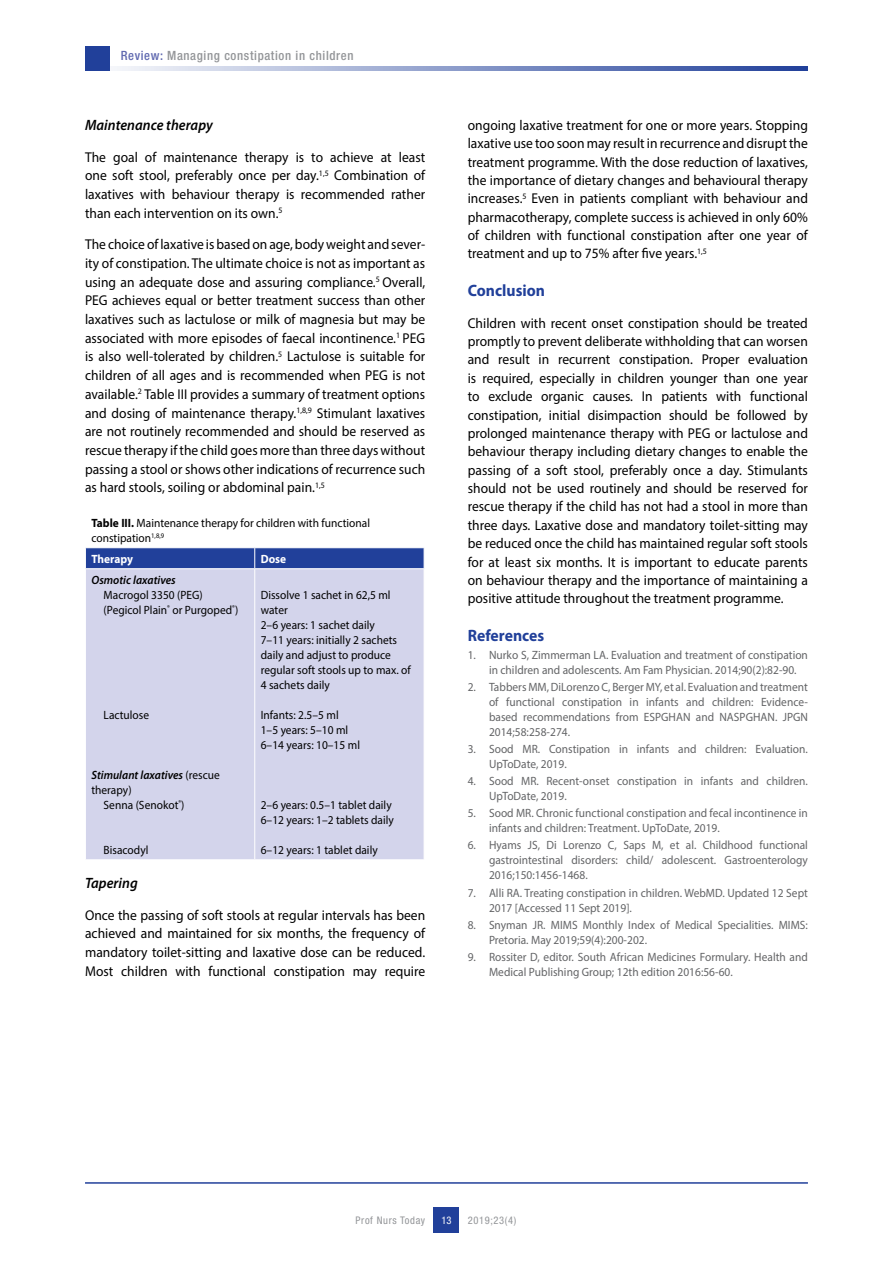
<style>
.page{position:relative;width:893px;height:1263px;background:#fff}
.page>*{position:absolute;margin:0;border:0;box-sizing:border-box;transform-origin:0 0}
.t1{font:700 16.5px "Myriad Pro";color:#21409a;scale:.95 1}
.t2{font:italic 600 15px "Myriad Pro";color:#000;scale:.95 1}
.t3{font:14.25px/18.5px "Myriad Pro";color:#000;text-align:justify;scale:.95 1}
.t4{font:500 condensed 12.75px "Helvetica Neue LT Std";letter-spacing:.05em;color:#939598}
.t5{font:12px/15px "Myriad Pro";color:#636466;scale:.95 1}
.t6{font:12px/15px "Myriad Pro";color:#000;scale:.95 1}
.t7{font:italic 600 12px "Myriad Pro";color:#000;scale:.95 1}
.t8{font:700 12px "Myriad Pro";color:#fff;scale:.95 1}
.t9{font:condensed 10.5px "Helvetica Neue LT Std";letter-spacing:.06em;color:#939598}
.t10{font:condensed 10.5px "Helvetica Neue LT Std";color:#fff}
.s1{color:#6069b0}
.s2{font-weight:700}
.s3{font-weight:400;font-style:normal}
</style>
<div class="page">
<svg style="left:109px;top:66px;width:699px;height:5px;background:#8a9ac9"></svg>
<div style="left:85px;top:47px;width:24px;height:24px;background:#21409a"></div>
<div style="left:434px;top:1208px;width:25px;height:25px;background:#21409a"></div>
<hr style="left:85px;top:1182px;width:723px;height:2px;background:#21409a">
<div style="left:86px;top:569px;width:338px;height:290px;background:#d3d4eb"></div>
<div style="left:85px;top:548px;width:340px;height:21px;background:#21409a"></div>
<hr style="left:85px;top:568px;width:170px;height:1px;background:#fff">
<hr style="left:255px;top:568px;width:169px;height:1px;background:#fff">
<hr style="left:254px;top:569px;width:1px;height:290px;background:#fff">
<p class="t4" style="left:121px;top:48px;width:234px"><span class="s1">Review:</span> Managing constipation in children</p>
<p class="t2" style="left:85px;top:116px;width:136px">Maintenance therapy</p>
<p class="t3" style="left:85px;top:147px;width:360px">The goal of maintenance therapy is to achieve at least one soft stool, preferably once per day.<sup>1,5</sup> Combination of laxatives with behaviour therapy is recommended rather than each intervention on its own.<sup>5</sup></p>
<p class="t3" style="left:85px;top:235px;width:360px">The choice of laxative is based on age, body weight and sever&shy;ity of constipation. The ultimate choice is not as important as using an adequate dose and assuring compliance.<sup>5</sup> Overall, PEG achieves equal or better treatment success than other laxatives such as lactulose or milk of magnesia but may be associated with more episodes of faecal incontinence.<sup>1</sup> PEG is also well-tolerated by children.<sup>5</sup> Lactulose is suitable for children of all ages and is recommended when PEG is not available.<sup>2</sup> Table III provides a summary of treatment options and dosing of maintenance therapy.<sup>1,8,9</sup> Stimulant laxatives are not routinely recommended and should be reserved as rescue therapy if the child goes more than three days without passing a stool or shows other indications of recurrence such as hard stools, soiling or abdominal pain.<sup>1,5</sup></p>
<p class="t6" style="left:91px;top:515px;width:295px"><span class="s2">Table III.</span> Maintenance therapy for children with functional constipation<sup>1,8,9</sup></p>
<p class="t8" style="left:91px;top:551px;width:46px">Therapy</p>
<p class="t8" style="left:261px;top:551px;width:28px">Dose</p>
<p class="t7" style="left:91px;top:572px;width:90px">Osmotic laxatives</p>
<p class="t6" style="left:104px;top:587px;width:143px">Macrogol 3350 (PEG) (Pegicol Plain<sup>®</sup> or Purgoped<sup>®</sup>)</p>
<p class="t6" style="left:261px;top:587px;width:159px">Dissolve 1 sachet in 62,5 ml water<br>2–6 years: 1 sachet daily<br>7–11 years: initially 2 sachets daily and adjust to produce regular soft stools up to max. of<br>4 sachets daily</p>
<p class="t6" style="left:261px;top:707px;width:106px">Infants: 2.5–5 ml<br>1–5 years: 5–10 ml<br>6–14 years: 10–15 ml</p>
<p class="t6" style="left:104px;top:707px;width:49px">Lactulose</p>
<p class="t7" style="left:91px;top:767px;width:137px">Stimulant laxatives <span class="s3">(rescue</span></p>
<p class="t6" style="left:91px;top:782px;width:44px">therapy)</p>
<p class="t6" style="left:104px;top:797px;width:87px">Senna (Senokot<sup>®</sup>)</p>
<p class="t6" style="left:104px;top:842px;width:49px">Bisacodyl</p>
<p class="t6" style="left:261px;top:797px;width:142px">2–6 years: 0.5–1 tablet daily<br>6–12 years: 1–2 tablets daily</p>
<p class="t6" style="left:261px;top:842px;width:125px">6–12 years: 1 tablet daily</p>
<p class="t2" style="left:85px;top:874px;width:57px">Tapering</p>
<p class="t3" style="left:85px;top:905px;width:360px">Once the passing of soft stools at regular intervals has been achieved and maintained for six months, the frequency of mandatory toilet-sitting and laxative dose can be reduced.<br>Most children with functional constipation may require</p>
<p class="t3" style="left:468px;top:116px;width:360px">ongoing laxative treatment for one or more years. Stopping laxative use too soon may result in recurrence and disrupt the treatment programme. With the dose reduction of laxatives, the importance of dietary changes and behavioural therapy increases.<sup>5</sup> Even in patients compliant with behaviour and pharmacotherapy, complete success is achieved in only 60% of children with functional constipation after one year of treatment and up to 75% after five years.<sup>1,5</sup></p>
<p class="t1" style="left:468px;top:280px;width:83px">Conclusion</p>
<p class="t3" style="left:468px;top:313px;width:360px">Children with recent onset constipation should be treated promptly to prevent deliberate withholding that can worsen and result in recurrent constipation. Proper evaluation is required, especially in children younger than one year to exclude organic causes. In patients with functional constipation, initial disimpaction should be followed by prolonged maintenance therapy with PEG or lactulose and behaviour therapy including dietary changes to enable the passing of a soft stool, preferably once a day. Stimulants should not be used routinely and should be reserved for rescue therapy if the child has not had a stool in more than three days. Laxative dose and mandatory toilet-sitting may be reduced once the child has maintained regular soft stools for at least six months. It is important to educate parents on behaviour therapy and the importance of maintaining a positive attitude throughout the treatment programme.</p>
<p class="t1" style="left:468px;top:625px;width:82px">References</p>
<p class="t5" style="left:489px;top:647px;width:337px;text-indent:-21px">1. Nurko S, Zimmerman LA. Evaluation and treatment of constipation in children and adolescents. Am Fam Physician. 2014;90(2):82-90.</p>
<p class="t5" style="left:489px;top:679px;width:337px;text-align:justify;text-indent:-21px">2. Tabbers MM, DiLorenzo C, Berger MY, et al. Evaluation and treatment of functional constipation in infants and children: Evidence&shy;based recommendations from ESPGHAN and NASPGHAN. JPGN 2014;58:258-274.</p>
<p class="t5" style="left:489px;top:741px;width:337px;text-indent:-21px">3. Sood MR. Constipation in infants and children: Evaluation.<br>UpToDate, 2019.</p>
<p class="t5" style="left:489px;top:773px;width:337px;text-indent:-21px">4. Sood MR. Recent-onset constipation in infants and children.<br>UpToDate, 2019.</p>
<p class="t5" style="left:489px;top:805px;width:337px;text-indent:-21px">5. Sood MR. Chronic functional constipation and fecal incontinence in infants and children: Treatment. UpToDate, 2019.</p>
<p class="t5" style="left:489px;top:838px;width:337px;text-align:justify;text-indent:-21px">6. Hyams JS, Di Lorenzo C, Saps M, et al. Childhood functional gastrointestinal disorders: child/ adolescent. Gastroenterology 2016;150:1456-1468.</p>
<p class="t5" style="left:489px;top:885px;width:337px;text-indent:-21px">7. Alli RA. Treating constipation in children. WebMD. Updated 12 Sept<br>2017 [Accessed 11 Sept 2019].</p>
<p class="t5" style="left:489px;top:917px;width:337px;text-indent:-21px">8. Snyman JR. MIMS Monthly Index of Medical Specialities. MIMS:<br>Pretoria. May 2019;59(4):200-202.</p>
<p class="t5" style="left:489px;top:949px;width:337px;text-indent:-21px">9. Rossiter D, editor. South African Medicines Formulary. Health and<br>Medical Publishing Group; 12th edition 2016:56-60.</p>
<p class="t9" style="left:356px;top:1214px;width:71px">Prof Nurs Today</p>
<p class="t10" style="left:441px;top:1214px;width:12px">13</p>
<p class="t9" style="left:468px;top:1214px;width:50px">2019;23(4)</p>
</div>
